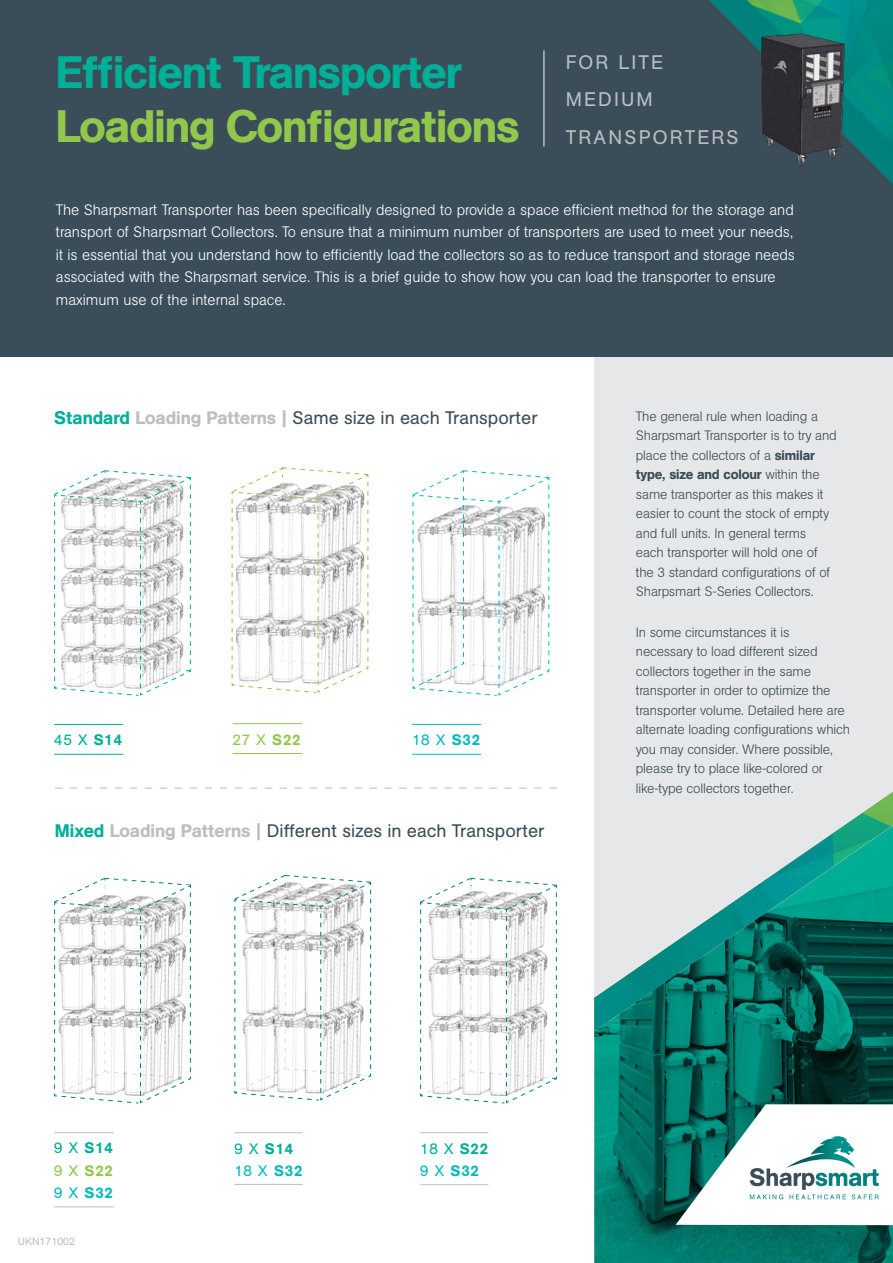
<style>
.page{position:relative;width:893px;height:1263px;background:#fff}
.page>*{position:absolute;margin:0;border:0;box-sizing:border-box;transform-origin:0 0}
.t1{font:500 45px/54px "AG Book Pro";letter-spacing:-.02em;color:#91c84c}
.t2{font:19.5px/37.5px "AG Book Pro";letter-spacing:.11em;color:#bcbec0}
.t3{font:18px "AG Book Pro";color:#3b4d58}
.t4{font:300 15px/22.5px "AG Book Pro";color:#fff}
.t5{font:500 15px/22.5px "AG Book Pro";letter-spacing:.05em;color:#00af98;text-align:justify}
.t6{font:15px/22.5px "AG Book Pro";color:#00af98}
.t7{font:15px "AG Book Pro";color:#91c84c}
.t8{font:15px "AG Book Pro";color:#00bac0}
.t9{font:300 13.5px/19.5px "AG Book Pro";letter-spacing:-.01em;color:#3b4d58}
.t10{font:10.5px "AG Book Pro";color:#bcbec0}
.s1{color:#00af98}
.s2{font-weight:500;color:#00af98}
.s3{font-weight:500;color:#bcbec0}
.s4{font-weight:500}
.s5{font-weight:400}
.s6{font-weight:400;color:#91c84c}
.s7{color:#91c84c}
.s8{font-weight:400;color:#00bac0}
.s9{color:#00bac0}
.s10{font-weight:500;color:#00bac0}
</style>
<div class="page">
<div style="left:0;top:0;width:893px;height:357px;background:#3b4d58"></div>
<div style="left:594px;top:357px;width:299px;height:851px;background:#e6e7e8"></div>
<svg style="left:709px;top:0;width:184px;height:184px"></svg>
<img style="left:747px;top:0;width:146px;height:144px">
<svg style="left:54px;top:877px;width:137px;height:226px"></svg>
<svg style="left:234px;top:875px;width:137px;height:226px"></svg>
<svg style="left:420px;top:877px;width:137px;height:226px"></svg>
<hr style="left:54px;top:1132px;width:60px;height:1px;background:#bcbec0">
<hr style="left:54px;top:1206px;width:60px;height:1px;background:#bcbec0">
<hr style="left:234px;top:1132px;width:69px;height:1px;background:#bcbec0">
<hr style="left:234px;top:1184px;width:69px;height:1px;background:#bcbec0">
<hr style="left:420px;top:1132px;width:68px;height:1px;background:#bcbec0">
<hr style="left:420px;top:1184px;width:68px;height:1px;background:#bcbec0">
<svg style="left:54px;top:470px;width:137px;height:226px"></svg>
<svg style="left:231px;top:467px;width:138px;height:226px"></svg>
<svg style="left:412px;top:470px;width:138px;height:226px"></svg>
<hr style="left:54px;top:724px;width:69px;height:1px;background:#00af98">
<hr style="left:54px;top:754px;width:69px;height:1px;background:#00af98">
<hr style="left:233px;top:723px;width:69px;height:1px;background:#91c84c">
<hr style="left:233px;top:753px;width:69px;height:1px;background:#91c84c">
<hr style="left:412px;top:724px;width:69px;height:1px;background:#00bac0">
<hr style="left:412px;top:754px;width:69px;height:1px;background:#00bac0">
<svg style="left:594px;top:792px;width:299px;height:471px"></svg>
<hr style="left:543px;top:50px;width:2px;height:96px;background:#bcbec0">
<svg style="left:55px;top:788px;width:502px;height:1px"></svg>
<img style="left:739px;top:23px;width:127px;height:153px">
<svg style="left:676px;top:1104px;width:217px;height:121px;background:#b7d5d2"></svg>
<p class="t1" style="left:56px;top:44px;width:465px"><span class="s1">Efficient Transporter<br></span>Loading Configurations</p>
<p class="t2" style="left:566px;top:43px;width:174px">FOR LITE<br>MEDIUM<br>TRANSPORTERS</p>
<p class="t4" style="left:56px;top:198px;width:741px">The Sharpsmart Transporter has been specifically designed to provide a space efficient method for the storage and transport of Sharpsmart Collectors. To ensure that a minimum number of transporters are used to meet your needs, it is essential that you understand how to efficiently load the collectors so as to reduce transport and storage needs associated with the Sharpsmart service. This is a brief guide to show how you can load the transporter to ensure maximum use of the internal space.</p>
<p class="t3" style="left:54px;top:406px;width:485px"><span class="s2">Standard</span> <span class="s3">Loading Patterns |</span> Same size in each Transporter</p>
<p class="t6" style="left:54px;top:729px;width:70px">45 X <span class="s4">S14</span></p>
<p class="t7" style="left:233px;top:730px;width:70px">27 X <span class="s4">S22</span></p>
<p class="t8" style="left:412px;top:730px;width:70px">18 X <span class="s4">S32</span></p>
<p class="t3" style="left:55px;top:818px;width:491px"><span class="s2">Mixed</span> <span class="s3">Loading Patterns |</span> Different sizes in each Transporter</p>
<p class="t9" style="left:636px;top:406px;width:202px">The general rule when loading a Sharpsmart Transporter is to try and place the collectors of a <span class="s4">similar type, size and colour</span> within the same transporter as this makes it easier to count the stock of empty and full units. In general terms each transporter will hold one of the 3 standard configurations of of Sharpsmart S-Series Collectors.</p>
<p class="t9" style="left:636px;top:622px;width:216px">In some circumstances it is<br>necessary to load different sized collectors together in the same transporter in order to optimize the transporter volume. Detailed here are alternate loading configurations which you may consider. Where possible, please try to place like-colored or like-type collectors together.</p>
<p class="t5" style="left:54px;top:1137px;width:60px"><span class="s5">9 X</span> S14<br><span class="s6">9 X</span> <span class="s7">S22<br></span><span class="s8">9 X</span> <span class="s9">S32</span></p>
<p class="t5" style="left:234px;top:1137px;width:69px"><span class="s5">9 X</span> S14<br><span class="s8">18 X</span> <span class="s9">S32</span></p>
<p class="t6" style="left:420px;top:1137px;width:70px">18 X <span class="s4">S22<br></span><span class="s9">9 X</span> <span class="s10">S32</span></p>
<p class="t10" style="left:18px;top:1235px;width:59px">UKN171002</p>
</div>
